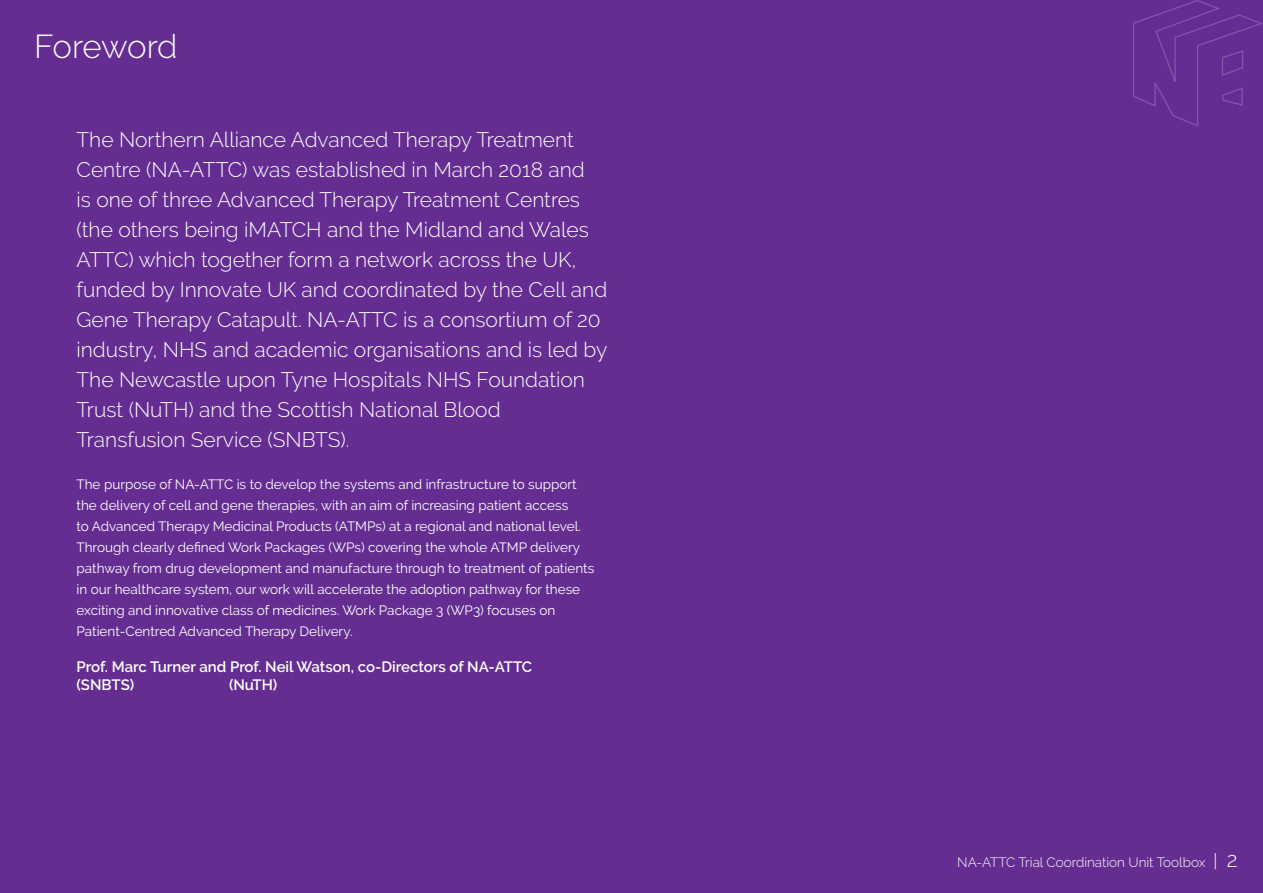
<style>
.page{position:relative;width:1263px;height:893px;background:#652d91}
.page>*{position:absolute;margin:0;border:0;box-sizing:border-box;transform-origin:0 0}
.t1{font:300 33px "Raleway";letter-spacing:-.02em;color:#fff}
.t2{font:300 21px/30px "Raleway";color:#fff}
.t3{font:600 15px/18px "Raleway";color:#fff}
.t4{font:13.5px/21px "Raleway";color:#fff}
.t5{font:300 13.5px "Raleway";color:#fff}
.s1{font-size:18px}
.s2{font-size:21px}
</style>
<div class="page">
<svg style="left:1133px;top:0;width:130px;height:127px"></svg>
<h1 class="t1" style="left:34px;top:32px;width:145px">Foreword</h1>
<p class="t2" style="left:77px;top:127px;width:532px">The Northern Alliance Advanced Therapy Treatment Centre (NA-ATTC) was established in March 2018 and<br>is one of three Advanced Therapy Treatment Centres (the others being iMATCH and the Midland and Wales ATTC) which together form a network across the UK, funded by Innovate UK and coordinated by the Cell and Gene Therapy Catapult. NA-ATTC is a consortium of 20 industry, NHS and academic organisations and is led by The Newcastle upon Tyne Hospitals NHS Foundation Trust (NuTH) and the Scottish National Blood Transfusion Service (SNBTS).</p>
<p class="t4" style="left:77px;top:475px;width:519px">The purpose of NA-ATTC is to develop the systems and infrastructure to support the delivery of cell and gene therapies, with an aim of increasing patient access<br>to Advanced Therapy Medicinal Products (ATMPs) at a regional and national level.<br>Through clearly defined Work Packages (WPs) covering the whole ATMP delivery pathway from drug development and manufacture through to treatment of patients in our healthcare system, our work will accelerate the adoption pathway for these exciting and innovative class of medicines. Work Package 3 (WP3) focuses on Patient-Centred Advanced Therapy Delivery.</p>
<p class="t3" style="left:77px;top:659px;width:457px">Prof. Marc Turner and Prof. Neil Watson, co-Directors of NA-ATTC (SNBTS)</p>
<p class="t3" style="left:229px;top:677px;width:50px">(NuTH)</p>
<p class="t5" style="left:957px;top:856px;width:282px">NA-ATTC Trial Coordination Unit Toolbox <span class="s1">|</span> <span class="s2">2</span></p>
</div>
